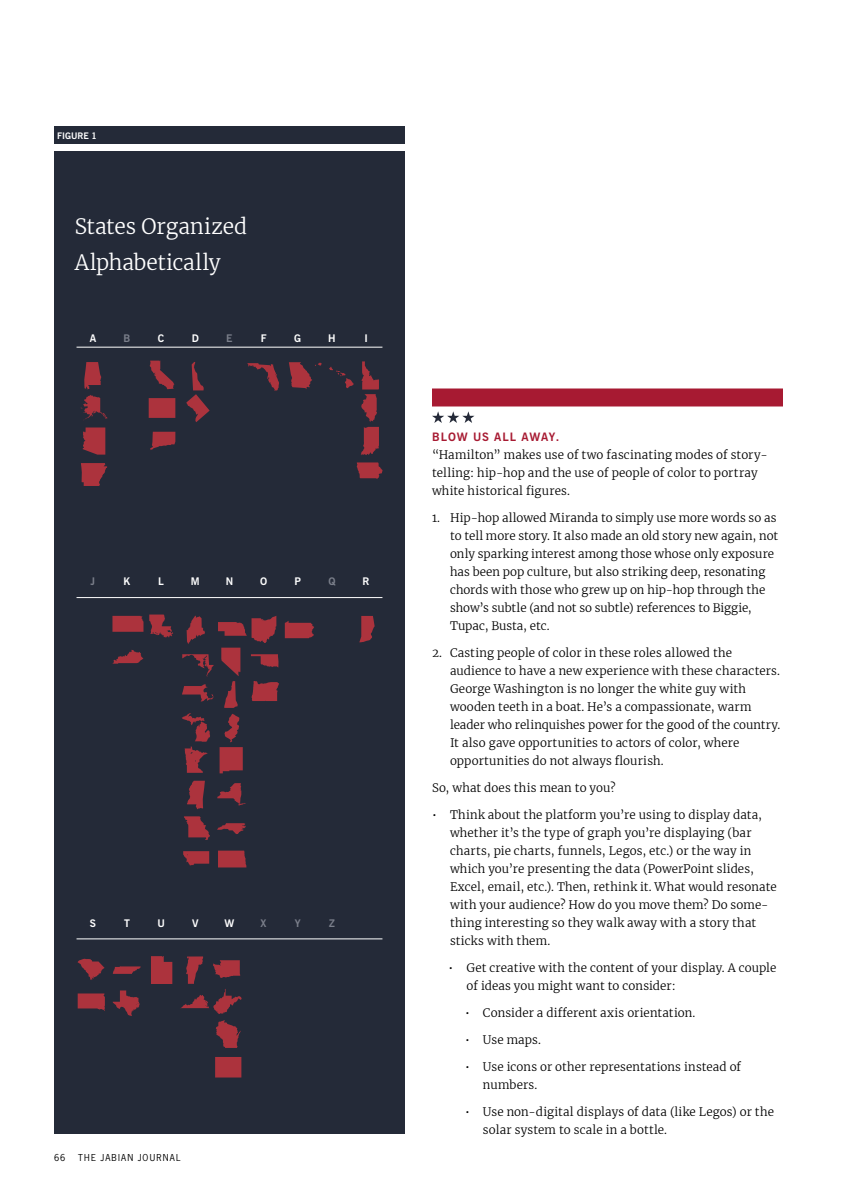
<style>
.page{position:relative;width:864px;height:1188px;background:#fff}
.page>*{position:absolute;margin:0;border:0;box-sizing:border-box;transform-origin:0 0}
.t1{font:300 21px/36px "Merriweather";letter-spacing:-.005em;color:#fff}
.t2{font:300 11.7px/18px "Merriweather";letter-spacing:.005em;color:#000}
.t3{font:700 11.7px "News Gothic BT";letter-spacing:.085em;color:#a71a32}
.t4{font:700 10.5px "News Gothic BT";color:#fff}
.t5{font:700 10.5px "News Gothic BT";color:#7b7f8b}
.t6{font:9px "News Gothic Std";letter-spacing:.135em;color:#000}
.t7{font:700 9px "News Gothic BT";letter-spacing:.005em;color:#fff}
</style>
<div class="page">
<div style="left:54px;top:151px;width:351px;height:983px;background:#242a38"></div>
<div style="left:432px;top:388px;width:351px;height:18px;background:#a71a32"></div>
<svg style="left:432px;top:411px;width:42px;height:12px"></svg>
<svg style="left:81px;top:395px;width:26px;height:26px"></svg>
<svg style="left:84px;top:362px;width:17px;height:27px"></svg>
<svg style="left:83px;top:428px;width:22px;height:27px"></svg>
<svg style="left:81px;top:463px;width:27px;height:23px"></svg>
<svg style="left:150px;top:361px;width:25px;height:28px"></svg>
<svg style="left:149px;top:398px;width:26px;height:20px"></svg>
<svg style="left:150px;top:432px;width:25px;height:18px"></svg>
<svg style="left:186px;top:362px;width:24px;height:60px"></svg>
<svg style="left:248px;top:363px;width:31px;height:28px"></svg>
<svg style="left:329px;top:366px;width:25px;height:22px"></svg>
<svg style="left:289px;top:362px;width:33px;height:27px"></svg>
<svg style="left:357px;top:462px;width:26px;height:17px"></svg>
<svg style="left:361px;top:361px;width:18px;height:94px"></svg>
<hr style="left:77px;top:347px;width:305px;height:1px;background:#fff">
<hr style="left:77px;top:597px;width:305px;height:1px;background:#fff">
<hr style="left:77px;top:939px;width:305px;height:1px;background:#fff">
<svg style="left:112px;top:650px;width:31px;height:14px"></svg>
<svg style="left:112px;top:615px;width:61px;height:23px"></svg>
<svg style="left:184px;top:816px;width:26px;height:24px"></svg>
<svg style="left:183px;top:851px;width:26px;height:15px"></svg>
<svg style="left:187px;top:781px;width:18px;height:28px"></svg>
<svg style="left:218px;top:851px;width:28px;height:16px"></svg>
<svg style="left:217px;top:823px;width:29px;height:11px"></svg>
<svg style="left:217px;top:783px;width:29px;height:23px"></svg>
<svg style="left:182px;top:616px;width:97px;height:157px"></svg>
<svg style="left:285px;top:621px;width:29px;height:17px"></svg>
<svg style="left:359px;top:616px;width:16px;height:26px"></svg>
<svg style="left:77px;top:959px;width:28px;height:21px"></svg>
<svg style="left:78px;top:993px;width:27px;height:18px"></svg>
<svg style="left:113px;top:990px;width:27px;height:26px"></svg>
<svg style="left:113px;top:966px;width:28px;height:8px"></svg>
<svg style="left:151px;top:956px;width:21px;height:28px"></svg>
<svg style="left:215px;top:1057px;width:26px;height:21px"></svg>
<svg style="left:216px;top:1020px;width:25px;height:28px"></svg>
<svg style="left:180px;top:956px;width:62px;height:58px"></svg>
<div style="left:54px;top:126px;width:351px;height:18px;background:#242a38"></div>
<p class="t7" style="left:57px;top:130px;width:41px">FIGURE 1</p>
<h1 class="t1" style="left:75px;top:208px;width:174px">States Organized<br>Alphabetically</h1>
<p class="t4" style="left:90px;top:332px;width:8px">A</p>
<p class="t5" style="left:124px;top:332px;width:8px">B</p>
<p class="t4" style="left:158px;top:332px;width:8px">C</p>
<p class="t4" style="left:192px;top:332px;width:9px">D</p>
<p class="t5" style="left:226px;top:332px;width:8px">E</p>
<p class="t4" style="left:261px;top:332px;width:7px">F</p>
<p class="t4" style="left:294px;top:332px;width:9px">G</p>
<p class="t4" style="left:328px;top:332px;width:9px">H</p>
<p class="t4" style="left:364px;top:332px;width:5px">I</p>
<p class="t5" style="left:91px;top:575px;width:6px">J</p>
<p class="t4" style="left:124px;top:575px;width:8px">K</p>
<p class="t4" style="left:158px;top:575px;width:7px">L</p>
<p class="t4" style="left:191px;top:575px;width:10px">M</p>
<p class="t4" style="left:226px;top:575px;width:9px">N</p>
<p class="t4" style="left:260px;top:575px;width:9px">O</p>
<p class="t4" style="left:294px;top:575px;width:8px">P</p>
<p class="t5" style="left:328px;top:575px;width:9px">Q</p>
<p class="t4" style="left:363px;top:575px;width:8px">R</p>
<p class="t4" style="left:90px;top:917px;width:8px">S</p>
<p class="t4" style="left:124px;top:917px;width:7px">T</p>
<p class="t4" style="left:157px;top:917px;width:9px">U</p>
<p class="t4" style="left:192px;top:917px;width:8px">V</p>
<p class="t4" style="left:225px;top:917px;width:11px">W</p>
<p class="t5" style="left:261px;top:917px;width:7px">X</p>
<p class="t5" style="left:295px;top:917px;width:7px">Y</p>
<p class="t5" style="left:329px;top:917px;width:7px">Z</p>
<p class="t6" style="left:54px;top:1152px;width:13px">66</p>
<p class="t6" style="left:78px;top:1152px;width:104px">THE JABIAN JOURNAL</p>
<p class="t3" style="left:432px;top:430px;width:129px">BLOW US ALL AWAY.</p>
<p class="t2" style="left:432px;top:446px;width:337px">“Hamilton” makes use of two fascinating modes of story&shy;telling: hip-hop and the use of people of color to portray white historical figures.</p>
<p class="t2" style="left:450px;top:509px;width:330px;text-indent:-18px">1. Hip-hop allowed Miranda to simply use more words so as to tell more story. It also made an old story new again, not only sparking interest among those whose only exposure has been pop culture, but also striking deep, resonating chords with those who grew up on hip-hop through the show’s subtle (and not so subtle) references to Biggie, Tupac, Busta, etc.</p>
<p class="t2" style="left:450px;top:644px;width:332px;text-indent:-18px">2. Casting people of color in these roles allowed the audience to have a new experience with these characters.<br>George Washington is no longer the white guy with wooden teeth in a boat. He’s a compassionate, warm leader who relinquishes power for the good of the country.<br>It also gave opportunities to actors of color, where opportunities do not always flourish.</p>
<p class="t2" style="left:432px;top:779px;width:185px">So, what does this mean to you?</p>
<p class="t2" style="left:450px;top:806px;width:328px;text-indent:-18px">• Think about the platform you’re using to display data, whether it’s the type of graph you’re displaying (bar charts, pie charts, funnels, Legos, etc.) or the way in which you’re presenting the data (PowerPoint slides, Excel, email, etc.). Then, rethink it. What would resonate with your audience? How do you move them? Do some&shy;thing interesting so they walk away with a story that sticks with them.</p>
<p class="t2" style="left:467px;top:958px;width:311px;text-indent:-18px">• Get creative with the content of your display. A couple of ideas you might want to consider:</p>
<p class="t2" style="left:465px;top:1003px;width:232px">• Consider a different axis orientation.</p>
<p class="t2" style="left:465px;top:1030px;width:77px">• Use maps.</p>
<p class="t2" style="left:483px;top:1057px;width:260px;text-indent:-18px">• Use icons or other representations instead of numbers.</p>
<p class="t2" style="left:483px;top:1102px;width:292px;text-indent:-18px">• Use non-digital displays of data (like Legos) or the solar system to scale in a bottle.</p>
</div>
